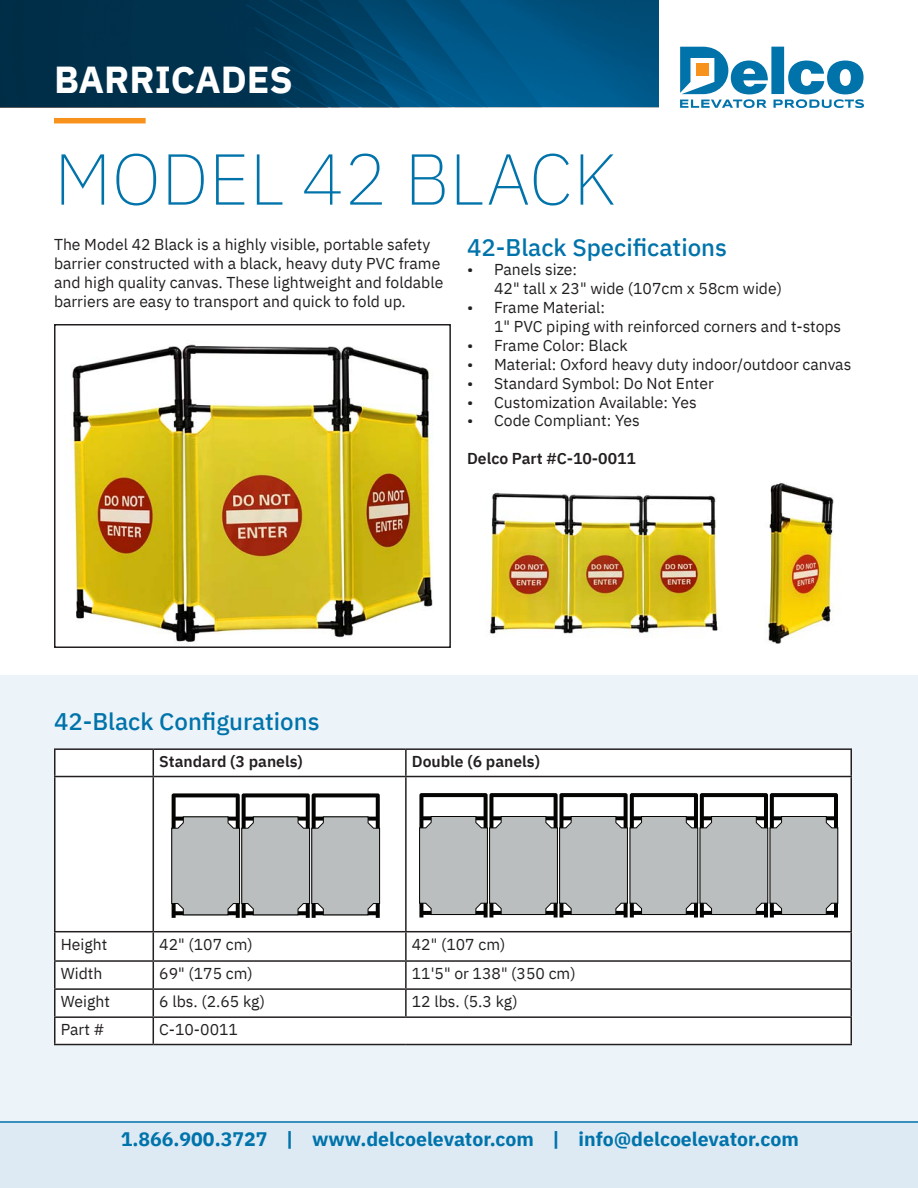
<style>
.page{position:relative;width:918px;height:1188px;background:#fff}
.page>*{position:absolute;margin:0;border:0;box-sizing:border-box;transform-origin:0 0}
.Paragraph_Style_1{font:200 72px "IBM Plex Sans";color:#0073ab}
.t1{font:700 37.5px "IBM Plex Sans";color:#fff}
.Paragraph_Style_1-2{font:500 24px "IBM Plex Sans";color:#0073ab}
.t2{font:700 19.5px "IBM Plex Sans";color:#0073ab}
.D_Text{font:15.75px/18.9px "IBM Plex Sans";color:#231f20}
.D_Text-2{font:600 15.75px "IBM Plex Sans";color:#231f20}
</style>
<div class="page">
<svg style="left:680px;top:47px;width:184px;height:61px"></svg>
<svg style="left:0;top:0;width:659px;height:107px;background:#004267"></svg>
<div style="left:54px;top:118px;width:92px;height:5px;background:#f7931d"></div>
<div style="left:0;top:1121px;width:918px;height:67px;background:#ddeaf4"></div>
<hr style="left:0;top:1121px;width:918px;height:2px;background:#0073ab">
<div style="left:0;top:675px;width:918px;height:445px;background:#edf4f9"></div>
<img style="left:65px;top:344px;width:368px;height:298px">
<div style="left:54px;top:324px;width:397px;height:324px;border:2px solid #231f20"></div>
<div style="left:56px;top:750px;width:794px;height:294px;background:#fff"></div>
<hr style="left:54px;top:748px;width:99px;height:2px;background:#231f20">
<hr style="left:54px;top:750px;width:2px;height:26px;background:#231f20">
<hr style="left:153px;top:748px;width:253px;height:2px;background:#231f20">
<svg style="left:153px;top:750px;width:1px;height:26px"></svg>
<hr style="left:406px;top:748px;width:446px;height:2px;background:#231f20">
<hr style="left:405px;top:750px;width:2px;height:26px;background:#231f20">
<hr style="left:850px;top:750px;width:2px;height:26px;background:#231f20">
<hr style="left:54px;top:776px;width:99px;height:1px;background:#231f20">
<hr style="left:54px;top:777px;width:2px;height:154px;background:#231f20">
<hr style="left:153px;top:776px;width:253px;height:1px;background:#231f20">
<hr style="left:153px;top:777px;width:1px;height:154px;background:#231f20">
<hr style="left:406px;top:776px;width:446px;height:1px;background:#231f20">
<hr style="left:405px;top:777px;width:2px;height:154px;background:#231f20">
<hr style="left:850px;top:777px;width:2px;height:154px;background:#231f20">
<hr style="left:54px;top:931px;width:99px;height:1px;background:#231f20">
<hr style="left:54px;top:932px;width:2px;height:28px;background:#231f20">
<hr style="left:153px;top:931px;width:253px;height:1px;background:#231f20">
<hr style="left:406px;top:931px;width:446px;height:1px;background:#231f20">
<hr style="left:405px;top:932px;width:2px;height:28px;background:#231f20">
<hr style="left:850px;top:932px;width:2px;height:28px;background:#231f20">
<hr style="left:54px;top:960px;width:99px;height:2px;background:#231f20">
<hr style="left:54px;top:962px;width:2px;height:26px;background:#231f20">
<hr style="left:153px;top:960px;width:253px;height:2px;background:#231f20">
<hr style="left:406px;top:960px;width:446px;height:2px;background:#231f20">
<hr style="left:405px;top:962px;width:2px;height:26px;background:#231f20">
<hr style="left:850px;top:962px;width:2px;height:26px;background:#231f20">
<hr style="left:54px;top:988px;width:99px;height:2px;background:#231f20">
<hr style="left:54px;top:990px;width:2px;height:26px;background:#231f20">
<hr style="left:153px;top:988px;width:253px;height:2px;background:#231f20">
<hr style="left:406px;top:988px;width:446px;height:2px;background:#231f20">
<hr style="left:405px;top:990px;width:2px;height:26px;background:#231f20">
<hr style="left:850px;top:990px;width:2px;height:26px;background:#231f20">
<hr style="left:54px;top:1016px;width:99px;height:2px;background:#231f20">
<hr style="left:54px;top:1018px;width:2px;height:26px;background:#231f20">
<hr style="left:153px;top:1016px;width:253px;height:2px;background:#231f20">
<svg style="left:153px;top:932px;width:1px;height:112px"></svg>
<hr style="left:406px;top:1016px;width:446px;height:2px;background:#231f20">
<hr style="left:850px;top:1018px;width:2px;height:26px;background:#231f20">
<hr style="left:54px;top:1044px;width:99px;height:1px;background:#231f20">
<hr style="left:153px;top:1044px;width:253px;height:1px;background:#231f20">
<hr style="left:406px;top:1044px;width:446px;height:1px;background:#231f20">
<img style="left:486px;top:492px;width:232px;height:145px">
<img style="left:768px;top:483px;width:69px;height:161px">
<svg style="left:171px;top:793px;width:209px;height:125px;background:#b0b2b3"></svg>
<svg style="left:419px;top:793px;width:419px;height:125px;background:#b1b3b4"></svg>
<h2 class="t1" style="left:54px;top:50px;width:240px">BARRICADES</h2>
<p class="Paragraph_Style_1" style="left:54px;top:126px;width:563px">MODEL 42 BLACK</p>
<p class="D_Text" style="left:54px;top:234px;width:391px">The Model 42 Black is a highly visible, portable safety barrier constructed with a black, heavy duty PVC frame and high quality canvas. These lightweight and foldable barriers are easy to transport and quick to fold up.</p>
<p class="Paragraph_Style_1-2" style="left:467px;top:229px;width:261px">42-Black Specifications</p>
<p class="D_Text" style="left:494px;top:259px;width:289px;text-indent:-27px">• Panels size:<br>42" tall x 23" wide (107cm x 58cm wide)</p>
<p class="D_Text" style="left:494px;top:297px;width:349px;text-indent:-27px">• Frame Material:<br>1" PVC piping with reinforced corners and t-stops</p>
<p class="D_Text" style="left:467px;top:334px;width:162px">• Frame Color: Black</p>
<p class="D_Text" style="left:467px;top:353px;width:386px">• Material: Oxford heavy duty indoor/outdoor canvas</p>
<p class="D_Text" style="left:467px;top:372px;width:248px">• Standard Symbol: Do Not Enter</p>
<p class="D_Text" style="left:467px;top:391px;width:231px">• Customization Available: Yes</p>
<p class="D_Text" style="left:467px;top:410px;width:174px">• Code Compliant: Yes</p>
<p class="D_Text-2" style="left:467px;top:446px;width:170px">Delco Part #C-10-0011</p>
<p class="Paragraph_Style_1-2" style="left:54px;top:703px;width:267px">42-Black Configurations</p>
<p class="D_Text-2" style="left:159px;top:750px;width:145px">Standard (3 panels)</p>
<p class="D_Text-2" style="left:412px;top:750px;width:130px">Double (6 panels)</p>
<p class="D_Text" style="left:61px;top:934px;width:48px">Height</p>
<p class="D_Text" style="left:159px;top:934px;width:95px">42" (107 cm)</p>
<p class="D_Text" style="left:412px;top:934px;width:95px">42" (107 cm)</p>
<p class="D_Text" style="left:61px;top:963px;width:43px">Width</p>
<p class="D_Text" style="left:159px;top:963px;width:95px">69" (175 cm)</p>
<p class="D_Text" style="left:412px;top:963px;width:165px">11'5" or 138" (350 cm)</p>
<p class="D_Text" style="left:61px;top:991px;width:51px">Weight</p>
<p class="D_Text" style="left:159px;top:991px;width:107px">6 lbs. (2.65 kg)</p>
<p class="D_Text" style="left:412px;top:991px;width:107px">12 lbs. (5.3 kg)</p>
<p class="D_Text" style="left:61px;top:1019px;width:46px">Part #</p>
<p class="D_Text" style="left:159px;top:1019px;width:80px">C-10-0011</p>
<p class="t2" style="left:121px;top:1124px;width:680px">1.866.900.3727 | www.delcoelevator.com | info@delcoelevator.com</p>
</div>
